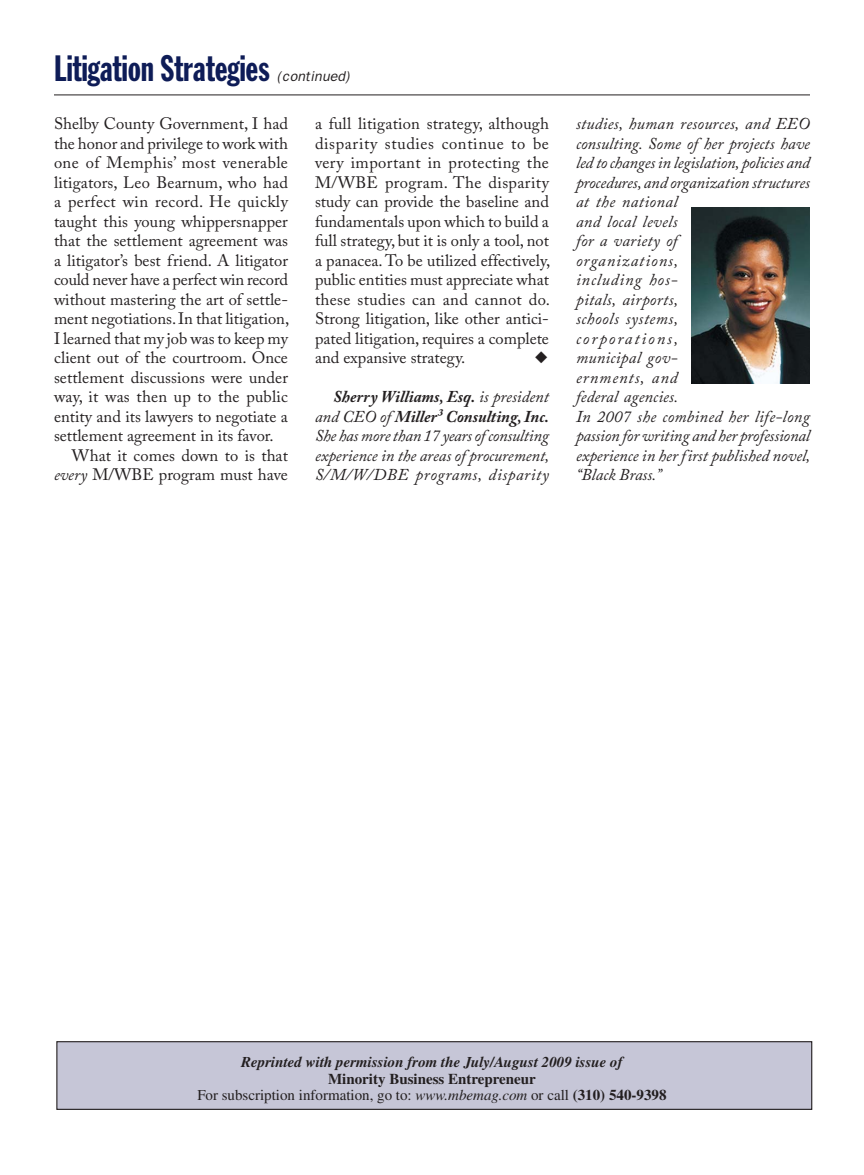
<style>
.page{position:relative;width:864px;height:1175px;background:#fff}
.page>*{position:absolute;margin:0;border:0;box-sizing:border-box;transform-origin:0 0}
.t1{font:36px "Franklin Gothic Extra Cond";color:#0e1c57}
.t2{font:16.5px/19.5px "Adobe Caslon Pro";color:#231f20;text-align:justify}
.t3{font:italic 16.5px/19.5px "Adobe Caslon Pro";letter-spacing:.005em;color:#231f20;text-align:justify}
.t4{font:16.5px "Adobe Caslon Pro";letter-spacing:.025em;color:#231f20}
.t5{font:700 15px/16.5px "Times";color:#231f20;text-align:center}
.t6{font:italic 700 15px "Times";color:#231f20}
.t7{font:italic 14.25px "Franklin Gothic";color:#231f20}
.s1{font-style:italic}
.s2{font-weight:700}
.s3{font-weight:400}
.s4{font-weight:400;font-style:italic}
</style>
<div class="page">
<hr style="left:54px;top:94px;width:756px;height:1px;background:#231f20">
<div style="left:57px;top:1041px;width:755px;height:68px;background:#c6c6d7"></div>
<div style="left:56px;top:1041px;width:756px;height:68px;border:1px solid #231f20"></div>
<img style="left:691px;top:207px;width:119px;height:176px">
<h1 class="t1" style="left:54px;top:55px;width:217px">Litigation Strategies</h1>
<p class="t7" style="left:277px;top:71px;width:75px">(con tin ued)</p>
<p class="t2" style="left:54px;top:116px;width:235px">Shelby County Government, I had</p>
<p class="t2" style="left:54px;top:135px;width:236px">the honor and privilege to work with</p>
<p class="t4" style="left:54px;top:156px;width:236px">one of Memphis’ most venerable</p>
<p class="t2" style="left:54px;top:174px;width:235px">litigators, Leo Bearnum, who had</p>
<p class="t4" style="left:54px;top:195px;width:235px">a perfect win record. He quickly</p>
<p class="t2" style="left:54px;top:213px;width:235px">taught this young whippersnapper</p>
<p class="t2" style="left:54px;top:233px;width:236px">that the settlement agreement was</p>
<p class="t2" style="left:54px;top:252px;width:236px">a litigator’s best friend. A litigator</p>
<p class="t2" style="left:54px;top:272px;width:235px">could never have a perfect win record</p>
<p class="t2" style="left:54px;top:291px;width:236px">without mastering the art of settle-</p>
<p class="t2" style="left:54px;top:311px;width:237px">ment negotiations. In that litigation,</p>
<p class="t2" style="left:54px;top:330px;width:236px">I learned that my job was to keep my</p>
<p class="t2" style="left:54px;top:350px;width:236px">client out of the courtroom. Once</p>
<p class="t2" style="left:54px;top:369px;width:235px">settlement discussions were under</p>
<p class="t2" style="left:54px;top:389px;width:236px">way, it was then up to the public</p>
<p class="t2" style="left:54px;top:408px;width:236px">entity and its lawyers to negotiate a</p>
<p class="t2" style="left:54px;top:428px;width:221px">settlement agreement in its favor.</p>
<p class="t2" style="left:72px;top:447px;width:218px">What it comes down to is that</p>
<p class="t2" style="left:54px;top:467px;width:235px"><span class="s1">every</span> M/WBE program must have</p>
<p class="t2" style="left:315px;top:116px;width:237px">a full litigation strategy, although disparity studies continue to be very important in protecting the M/WBE program. The disparity study can provide the baseline and fundamentals upon which to build a full strategy, but it is only a tool, not a panacea. To be utilized effectively, public entities must appreciate what these studies can and cannot do.<br>Strong litigation, like other antici&shy;pated litigation, requires a complete and expansive strategy.</p>
<p class="t3" style="left:315px;top:388px;width:236px;text-indent:18px"><span class="s2">Sherry Williams, Esq.</span> is president and CEO of <span class="s2">Miller³ Consulting, Inc.<br></span>She has more than 17 years of consulting experience in the areas of procurement, S/M/W/DBE programs, disparity</p>
<p class="t3" style="left:576px;top:115px;width:236px;text-align:left">studies, human resources, and EEO consulting. Some of her projects have led to changes in legislation, policies and procedures, and organization structures at the national<br>and local levels<br>for a variety of<br>organizations,<br>including hos-<br>pitals, airports,<br>schools systems,<br>corporations,<br>municipal gov-<br>ernments, and<br>federal agencies.<br>In 2007 she combined her life-long passion for writing and her professional experience in her first published novel, “Black Brass.”</p>
<p class="t6" style="left:241px;top:1056px;width:383px">Reprinted with permission from the July/August 2009 issue of</p>
<p class="t5" style="left:197px;top:1071px;width:471px">Minority Business Entrepreneur<br><span class="s3">For subscription information, go to:</span> <span class="s4">www.mbemag.com</span> <span class="s3">or call</span> (310) 540-9398</p>
</div>
